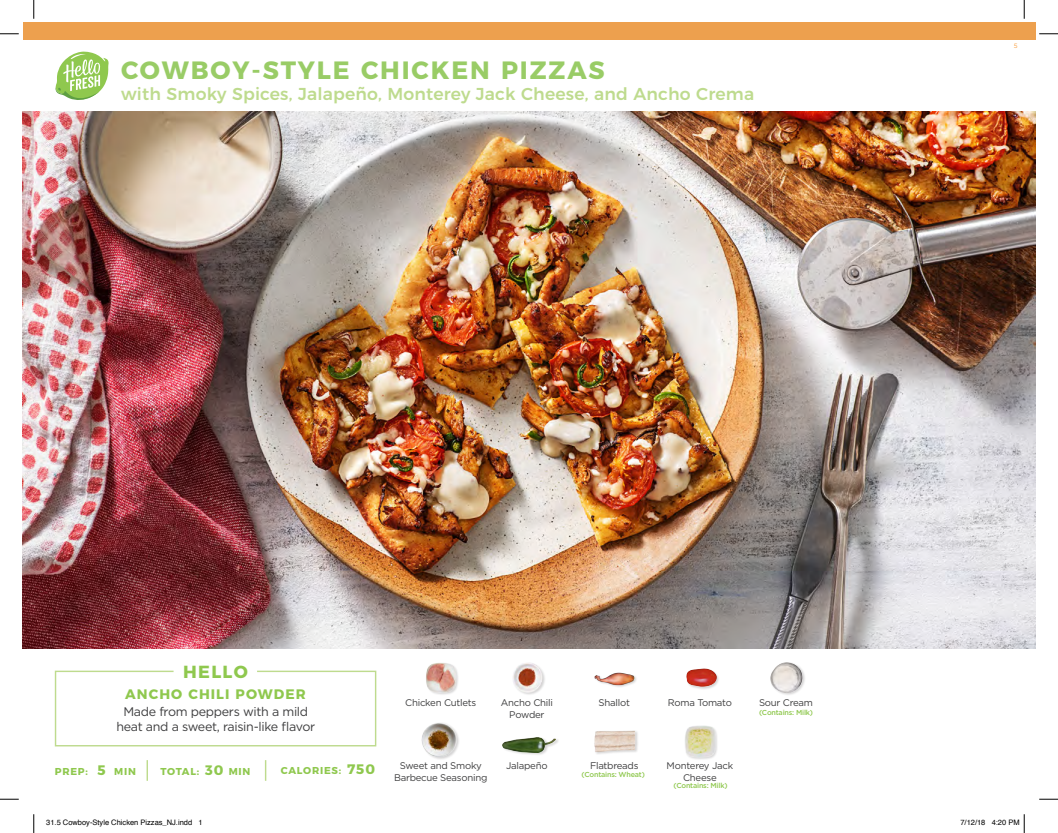
<style>
.page{position:relative;width:1058px;height:833px;background:#fff}
.page>*{position:absolute;margin:0;border:0;box-sizing:border-box;transform-origin:0 0}
.t1{font:700 25px "Montserrat";letter-spacing:.075em;color:#9c6}
.t2{font:700 17.5px "Montserrat";letter-spacing:.075em;color:#8fc84e}
.t3{font:500 17.25px "Montserrat";letter-spacing:.01em;color:#bedb8e}
.t4{font:700 13.75px "Montserrat";letter-spacing:.075em;color:#8fc84e}
.t5{font:12.5px/15px "Gotham";letter-spacing:-.025em;color:#3e3e3f;text-align:center}
.t6{font:700 10px "Montserrat";letter-spacing:.075em;color:#8fc84e}
.t7{font:9.62px/12px "Gotham";letter-spacing:-.025em;color:#3e3e3f;text-align:center}
.t8{font:7.5px "Helvetica";color:#000}
.t9{font:500 7.25px "Gotham";letter-spacing:-.025em;color:#8fc84e}
.t10{font:6.25px "Gotham";color:#f89b39}
</style>
<div class="page">
<div style="left:23px;top:23px;width:1012px;height:17px;background:#eda04e"></div>
<img style="left:23px;top:112px;width:1012px;height:536px">
<svg style="left:54px;top:670px;width:323px;height:77px"></svg>
<img style="left:426px;top:663px;width:32px;height:31px">
<div style="left:422px;top:722px;width:38px;height:38px;background:#231f20;opacity:.2"></div>
<img style="left:421px;top:722px;width:37px;height:35px">
<div style="left:594px;top:672px;width:44px;height:16px;background:#231f20;opacity:.2"></div>
<img style="left:594px;top:672px;width:41px;height:16px">
<img style="left:594px;top:730px;width:44px;height:24px">
<div style="left:511px;top:662px;width:35px;height:34px;background:#231f20;opacity:.2"></div>
<img style="left:511px;top:662px;width:35px;height:32px">
<div style="left:502px;top:737px;width:57px;height:18px;background:#231f20;opacity:.2"></div>
<img style="left:503px;top:737px;width:53px;height:15px">
<img style="left:686px;top:668px;width:33px;height:21px">
<div style="left:684px;top:725px;width:34px;height:35px;background:#231f20;opacity:.2"></div>
<img style="left:684px;top:725px;width:34px;height:32px">
<div style="left:770px;top:661px;width:36px;height:35px;background:#231f20;opacity:.2"></div>
<img style="left:770px;top:661px;width:36px;height:33px">
<hr style="left:146px;top:760px;width:2px;height:20px;background:#bedb8e">
<svg style="left:265px;top:760px;width:1px;height:20px"></svg>
<svg style="left:55px;top:51px;width:54px;height:49px"></svg>
<svg style="left:0;top:33px;width:19px;height:2px"></svg>
<svg style="left:1039px;top:33px;width:19px;height:2px"></svg>
<svg style="left:0;top:798px;width:19px;height:2px"></svg>
<svg style="left:1039px;top:798px;width:19px;height:2px"></svg>
<svg style="left:33px;top:0;width:2px;height:19px"></svg>
<svg style="left:33px;top:814px;width:2px;height:19px"></svg>
<svg style="left:1023px;top:0;width:2px;height:19px"></svg>
<svg style="left:1023px;top:814px;width:2px;height:19px"></svg>
<h1 class="t1" style="left:121px;top:50px;width:485px">COWBOY-STYLE CHICKEN PIZZAS</h1>
<h3 class="t3" style="left:121px;top:80px;width:634px">with Smoky Spices, Jalapeño, Monterey Jack Cheese, and Ancho Crema</h3>
<p class="t10" style="left:1013px;top:42px;width:5px">5</p>
<h2 class="t2" style="left:183px;top:657px;width:66px">HELLO</h2>
<h3 class="t4" style="left:125px;top:683px;width:182px">ANCHO CHILI POWDER</h3>
<p class="t5" style="left:116px;top:703px;width:200px">Made from peppers with a mild heat and a sweet, raisin-like flavor</p>
<p class="t7" style="left:405px;top:696px;width:73px">Chicken Cutlets</p>
<p class="t7" style="left:501px;top:696px;width:54px">Ancho Chili<br>Powder</p>
<p class="t7" style="left:598px;top:696px;width:33px">Shallot</p>
<p class="t7" style="left:759px;top:696px;width:56px">Sour Cream</p>
<p class="t7" style="left:668px;top:696px;width:65px">Roma Tomato</p>
<p class="t9" style="left:759px;top:707px;width:55px">(Contains: Milk)</p>
<h3 class="t4" style="left:98px;top:759px;width:10px">5</h3>
<h3 class="t4" style="left:205px;top:759px;width:20px">30</h3>
<h3 class="t4" style="left:347px;top:758px;width:30px">750</h3>
<p class="t6" style="left:55px;top:763px;width:35px">PREP:</p>
<p class="t6" style="left:114px;top:763px;width:23px">MIN</p>
<p class="t6" style="left:161px;top:763px;width:40px">TOTAL:</p>
<p class="t6" style="left:229px;top:763px;width:23px">MIN</p>
<p class="t6" style="left:281px;top:762px;width:62px">CALORIES:</p>
<p class="t7" style="left:394px;top:759px;width:95px">Sweet and Smoky<br>Barbecue Seasoning</p>
<p class="t7" style="left:506px;top:759px;width:43px">Jalapeño</p>
<p class="t7" style="left:590px;top:759px;width:50px">Flatbreads</p>
<p class="t9" style="left:581px;top:769px;width:65px">(Contains: Wheat)</p>
<p class="t7" style="left:666px;top:759px;width:68px">Monterey Jack<br>Cheese</p>
<p class="t9" style="left:673px;top:781px;width:55px">(Contains: Milk)</p>
<p class="t8" style="left:46px;top:817px;width:158px">31.5 Cowboy-Style Chicken Pizzas_NJ.indd 1</p>
<p class="t8" style="left:960px;top:817px;width:61px">7/12/18 4:20 PM</p>
</div>
